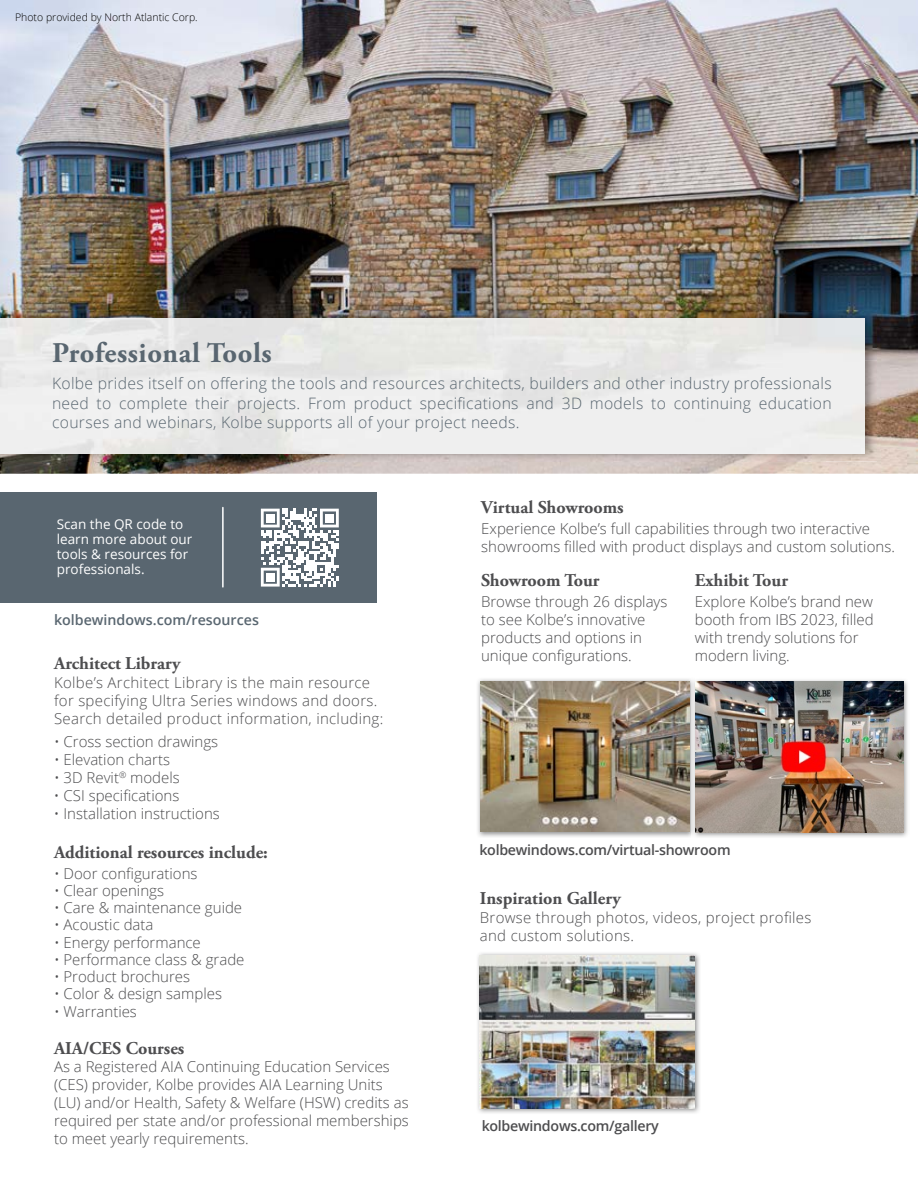
<style>
.page{position:relative;width:918px;height:1188px;background:#fff}
.page>*{position:absolute;margin:0;border:0;box-sizing:border-box;transform-origin:0 0}
.t1{font:700 28.5px "Adobe Garamond Pro";letter-spacing:.02em;color:#596670}
.t2{font:700 18px "Adobe Garamond Pro";color:#4d4d4f}
.t3{font:300 15.75px/19.5px "Open Sans";letter-spacing:.02em;color:#596670;text-align:justify}
.t4{font:300 15px/18px "Open Sans";color:#4d4d4f}
.t5{font:300 15px/18px "Open Sans";letter-spacing:.02em;color:#4d4d4f}
.t6{font:600 14.25px "Open Sans";letter-spacing:-.02em;color:#4d4d4f}
.t7{font:600 14.25px "Open Sans";color:#596670}
.t8{font:13.5px/15px "Open Sans";color:#fff}
.t9{font:300 10.5px "Open Sans";color:#000}
</style>
<div class="page">
<img style="left:477px;top:953px;width:223px;height:160px">
<img style="left:480px;top:956px;width:215px;height:152px">
<div style="left:0;top:492px;width:376px;height:110px;background:#596670"></div>
<svg style="left:261px;top:509px;width:78px;height:78px"></svg>
<div style="left:266px;top:514px;width:8px;height:8px;background:#fff"></div>
<div style="left:325px;top:514px;width:8px;height:8px;background:#fff"></div>
<div style="left:266px;top:573px;width:8px;height:8px;background:#fff"></div>
<hr style="left:222px;top:508px;width:2px;height:79px;background:#fff">
<img style="left:0;top:0;width:918px;height:474px">
<img style="left:0;top:310px;width:877px;height:50px">
<img style="left:826px;top:360px;width:51px;height:102px">
<img style="left:0;top:453px;width:826px;height:9px">
<img style="left:0;top:318px;width:864px;height:135px">
<img style="left:477px;top:679px;width:214px;height:158px">
<img style="left:480px;top:681px;width:209px;height:151px">
<img style="left:695px;top:680px;width:213px;height:157px">
<img style="left:696px;top:682px;width:208px;height:150px">
<p class="t9" style="left:15px;top:10px;width:184px">Photo provided by North Atlantic Corp.</p>
<h1 class="t1" style="left:52px;top:336px;width:221px">Professional Tools</h1>
<p class="t3" style="left:52px;top:373px;width:781px">Kolbe prides itself on offering the tools and resources architects, builders and other industry professionals need to complete their projects. From product specifications and 3D models to continuing education courses and webinars, Kolbe supports all of your project needs.</p>
<p class="t8" style="left:57px;top:516px;width:137px">Scan the QR code to learn more about our tools &amp; resources for professionals.</p>
<p class="t7" style="left:54px;top:610px;width:207px">kolbewindows.com/resources</p>
<p class="t2" style="left:54px;top:653px;width:128px">Architect Library</p>
<p class="t5" style="left:54px;top:674px;width:331px">Kolbe’s Architect Library is the main resource for specifying Ultra Series windows and doors.<br>Search detailed product information, including:</p>
<p class="t4" style="left:54px;top:732px;width:166px">• Cross section drawings</p>
<p class="t4" style="left:54px;top:750px;width:118px">• Elevation charts</p>
<p class="t4" style="left:54px;top:768px;width:127px">• 3D Revit<sup>®</sup> models</p>
<p class="t4" style="left:54px;top:786px;width:127px">• CSI specifications</p>
<p class="t4" style="left:54px;top:804px;width:167px">• Installation instructions</p>
<p class="t2" style="left:54px;top:842px;width:215px">Additional resources include:</p>
<p class="t4" style="left:54px;top:864px;width:145px">• Door configurations</p>
<p class="t4" style="left:54px;top:881px;width:112px">• Clear openings</p>
<p class="t4" style="left:54px;top:898px;width:190px">• Care &amp; maintenance guide</p>
<p class="t4" style="left:54px;top:916px;width:101px">• Acoustic data</p>
<p class="t4" style="left:54px;top:933px;width:148px">• Energy performance</p>
<p class="t4" style="left:54px;top:950px;width:192px">• Performance class &amp; grade</p>
<p class="t4" style="left:54px;top:967px;width:138px">• Product brochures</p>
<p class="t4" style="left:54px;top:985px;width:170px">• Color &amp; design samples</p>
<p class="t4" style="left:54px;top:1002px;width:84px">• Warranties</p>
<p class="t2" style="left:54px;top:1038px;width:132px">AIA/CES Courses</p>
<p class="t4" style="left:54px;top:1057px;width:356px">As a Registered AIA Continuing Education Services (CES) provider, Kolbe provides AIA Learning Units (LU) and/or Health, Safety &amp; Welfare (HSW) credits as required per state and/or professional memberships to meet yearly requirements.</p>
<p class="t2" style="left:481px;top:496px;width:144px">Virtual Showrooms</p>
<p class="t4" style="left:481px;top:519px;width:415px">Experience Kolbe’s full capabilities through two interactive showrooms filled with product displays and custom solutions.</p>
<p class="t2" style="left:481px;top:570px;width:120px">Showroom Tour</p>
<p class="t4" style="left:481px;top:592px;width:188px">Browse through 26 displays to see Kolbe’s innovative products and options in unique configurations.</p>
<p class="t2" style="left:695px;top:570px;width:95px">Exhibit Tour</p>
<p class="t4" style="left:695px;top:592px;width:180px">Explore Kolbe’s brand new booth from IBS 2023, filled with trendy solutions for modern living.</p>
<p class="t6" style="left:479px;top:840px;width:253px">kolbewindows.com/virtual-showroom</p>
<p class="t2" style="left:480px;top:888px;width:142px">Inspiration Gallery</p>
<p class="t5" style="left:480px;top:909px;width:333px">Browse through photos, videos, project profiles and custom solutions.</p>
<p class="t6" style="left:482px;top:1116px;width:179px">kolbewindows.com/gallery</p>
</div>
